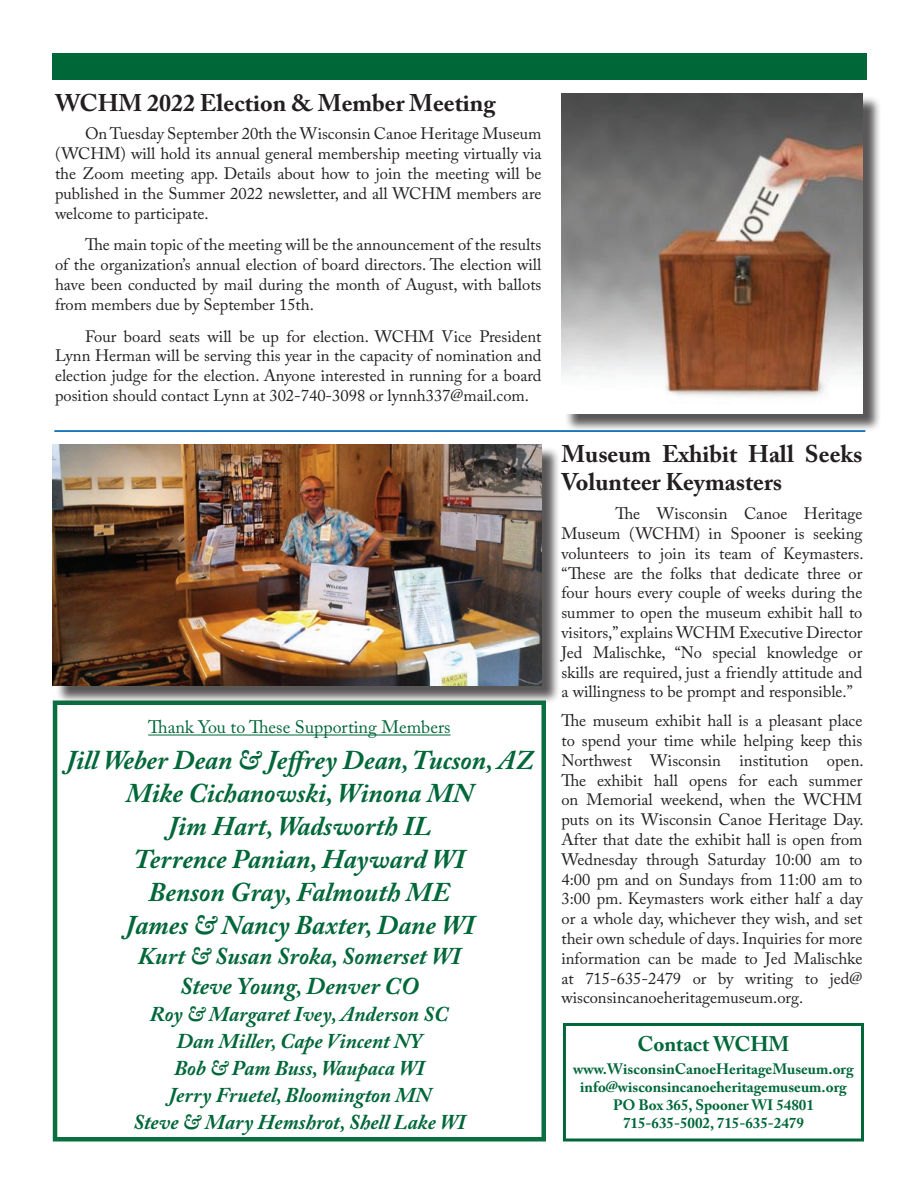
<style>
.page{position:relative;width:918px;height:1188px;background:#fff}
.page>*{position:absolute;margin:0;border:0;box-sizing:border-box;transform-origin:0 0}
.t1{font:italic 700 27px/33px "Adobe Caslon Pro";color:#006739;text-align:center}
.t2{font:700 24px/28.8px "Adobe Caslon Pro";color:#231f20}
.t3{font:italic 700 24px/30px "Adobe Caslon Pro";color:#006739;text-align:center}
.t4{font:italic 700 21px/27px "Adobe Caslon Pro";color:#006739;text-align:center}
.t5{font:700 21px "Adobe Caslon Pro";color:#006739}
.t6{font:18px "Adobe Caslon Pro";color:#006739}
.t7{font:16.5px/19.8px "Adobe Caslon Pro";color:#231f20;text-align:justify}
.t8{font:700 15px/18px "Adobe Caslon Pro";color:#006739;text-align:center}
</style>
<div class="page">
<div style="left:563px;top:1023px;width:301px;height:119px;border:3px solid #006739"></div>
<hr style="left:148px;top:735px;width:303px;height:1px;background:#006739">
<div style="left:53px;top:700px;width:493px;height:442px;border:4px solid #0b6e40"></div>
<div style="left:55px;top:446px;width:505px;height:258px;background:#231f20;opacity:.75"></div>
<img style="left:53px;top:444px;width:489px;height:242px">
<div style="left:564px;top:95px;width:317px;height:338px;background:#231f20;opacity:.75"></div>
<img style="left:561px;top:93px;width:301px;height:321px">
<hr style="left:54px;top:430px;width:811px;height:1px;background:#0166b3">
<hr style="left:54px;top:431px;width:811px;height:1px;background:#0166b3">
<div style="left:53px;top:53px;width:814px;height:26px;background:#006739"></div>
<h2 class="t2" style="left:55px;top:88px;width:442px">WCHM 2022 Election &amp; Member Meeting</h2>
<p class="t7" style="left:55px;top:124px;width:488px;text-indent:30px">On Tuesday September 20th the Wisconsin Canoe Heritage Museum (WCHM) will hold its annual general membership meeting virtually via the Zoom meeting app. Details about how to join the meeting will be published in the Summer 2022 newsletter, and all WCHM members are welcome to participate.</p>
<p class="t7" style="left:55px;top:235px;width:488px;text-indent:30px">The main topic of the meeting will be the announcement of the results of the organization’s annual election of board directors. The election will have been conducted by mail during the month of August, with ballots from members due by September 15th.</p>
<p class="t7" style="left:55px;top:326px;width:488px;text-indent:30px">Four board seats will be up for election. WCHM Vice President Lynn Herman will be serving this year in the capacity of nomination and election judge for the election. Anyone interested in running for a board position should contact Lynn at 302-740-3098 or lynnh337@mail.com.</p>
<p class="t6" style="left:148px;top:716px;width:304px">Thank You to These Supporting Members</p>
<h1 class="t1" style="left:65px;top:743px;width:470px">Jill Weber Dean &amp; Jeffrey Dean, Tucson, AZ<br>Mike Cichanowski, Winona MN<br>Jim Hart, Wadsworth IL<br>Terrence Panian, Hayward WI<br>Benson Gray, Falmouth ME<br>James &amp; Nancy Baxter, Dane WI</h1>
<h2 class="t3" style="left:138px;top:941px;width:324px">Kurt &amp; Susan Sroka, Somerset WI<br>Steve Young, Denver CO</h2>
<p class="t4" style="left:133px;top:1000px;width:334px">Roy &amp; Margaret Ivey, Anderson SC<br>Dan Miller, Cape Vincent NY<br>Bob &amp; Pam Buss, Waupaca WI<br>Jerry Fruetel, Bloomington MN<br>Steve &amp; Mary Hemshrot, Shell Lake WI</p>
<h2 class="t2" style="left:561px;top:439px;width:303px">Museum Exhibit Hall Seeks<br>Volunteer Keymasters</h2>
<p class="t7" style="left:561px;top:504px;width:304px;text-indent:54px">The Wisconsin Canoe Heritage Museum (WCHM) in Spooner is seeking volunteers to join its team of Keymasters. “These are the folks that dedicate three or four hours every couple of weeks during the summer to open the museum exhibit hall to visitors,” explains WCHM Executive Director Jed Malischke, “No special knowledge or skills are required, just a friendly attitude and a willingness to be prompt and responsible.”</p>
<p class="t7" style="left:561px;top:711px;width:304px">The museum exhibit hall is a pleasant place to spend your time while helping keep this Northwest Wisconsin institution open.<br>The exhibit hall opens for each summer on Memorial weekend, when the WCHM puts on its Wisconsin Canoe Heritage Day.<br>After that date the exhibit hall is open from Wednesday through Saturday 10:00 am to 4:00 pm and on Sundays from 11:00 am to 3:00 pm. Keymasters work either half a day or a whole day, whichever they wish, and set their own schedule of days. Inquiries for more information can be made to Jed Malischke at 715-635-2479 or by writing to jed@ wisconsincanoeheritagemuseum.org.</p>
<p class="t5" style="left:638px;top:1032px;width:153px">Contact WCHM</p>
<p class="t8" style="left:573px;top:1060px;width:282px">www.WisconsinCanoeHeritageMuseum.org info@wisconsincanoeheritagemuseum.org PO Box 365, Spooner WI 54801<br>715-635-5002, 715-635-2479</p>
</div>
